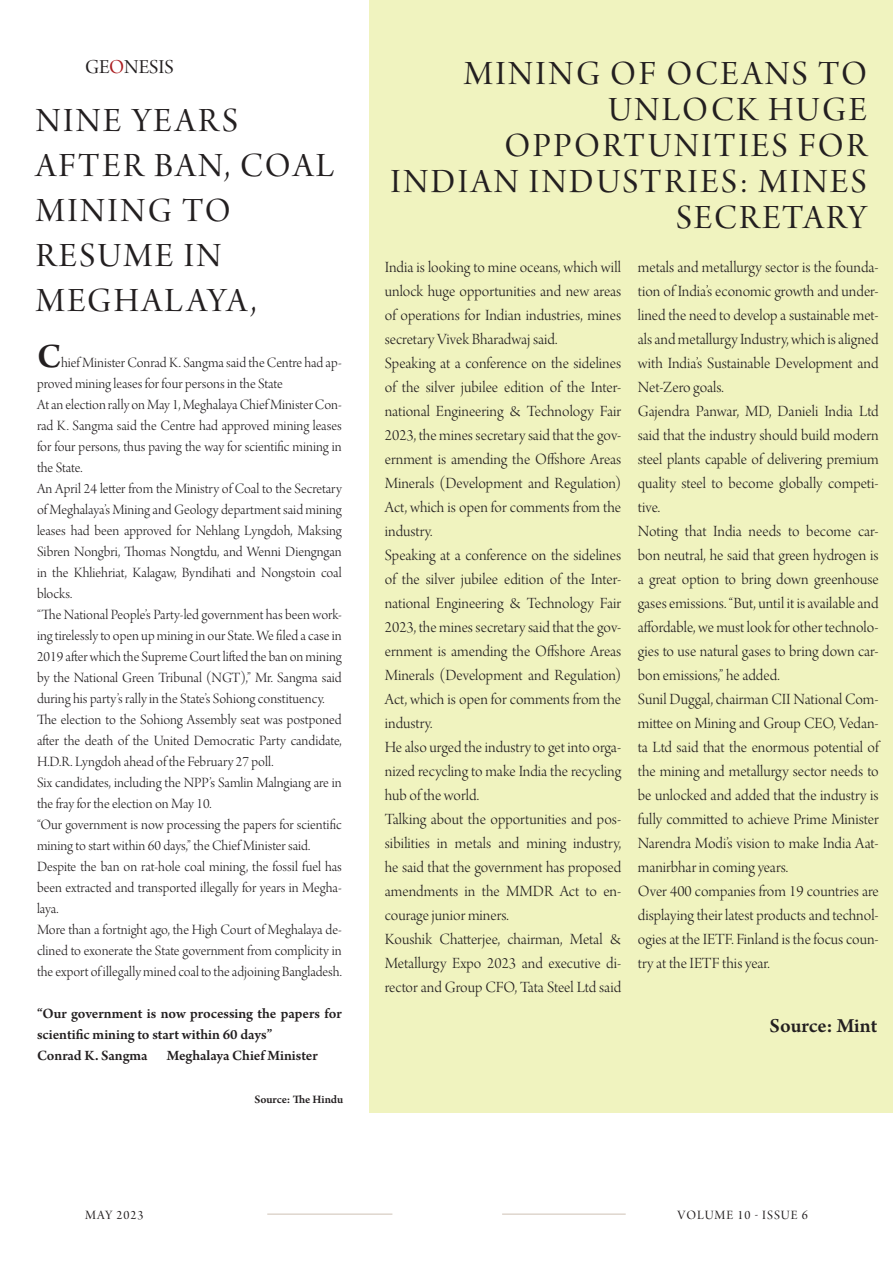
<style>
.page{position:relative;width:893px;height:1263px;background:#fff}
.page>*{position:absolute;margin:0;border:0;box-sizing:border-box;transform-origin:0 0}
.Title_39_pt{font:36px/45px "Arno Pro Display";letter-spacing:.07em;color:#231f20}
.Title_39_pt-2{font:36px "Arno Pro Display";letter-spacing:.05em;color:#231f20}
.t1{font:600 36px "Arno Pro";color:#231f20}
.t2{font:600 21px "Arno Pro";letter-spacing:-.005em;color:#231f20}
.t3{font:21px "Arno Pro Display";color:#231f20}
.t4{font:16.5px/24px "Arno Pro Light Display";color:#231f20;text-align:justify}
.t5{font:15px/21px "Arno Pro Light Display";color:#231f20;text-align:justify}
.t6{font:600 15px/21px "Arno Pro";letter-spacing:-.005em;color:#231f20}
.t7{font:13.5px "Arno Pro Display";letter-spacing:.07em;color:#231f20}
.t8{font:600 12px "Arno Pro";letter-spacing:-.005em;color:#231f20}
.s1{color:#ab1e21}
</style>
<div class="page">
<hr style="left:267px;top:1213px;width:125px;height:2px;background:#ded6cd">
<hr style="left:502px;top:1213px;width:124px;height:2px;background:#ded6cd">
<div style="left:370px;top:0;width:523px;height:1112px;background:#f0f3bf"></div>
<p class="t3" style="left:85px;top:55px;width:90px">GE<span class="s1">O</span>NESIS</p>
<p class="Title_39_pt" style="left:36px;top:100px;width:204px">NINE YEARS</p>
<p class="Title_39_pt" style="left:36px;top:145px;width:300px">AFTER BAN, COAL<br>MINING TO</p>
<p class="Title_39_pt" style="left:36px;top:235px;width:187px">RESUME IN</p>
<p class="Title_39_pt" style="left:36px;top:280px;width:222px">MEGHALAYA,</p>
<p class="t1" style="left:37px;top:335px;width:26px">C</p>
<p class="t5" style="left:37px;top:353px;width:306px;text-indent:24px">hief Minister Conrad K. Sangma said the Centre had ap&shy;proved mining leases for four persons in the State</p>
<p class="t5" style="left:37px;top:395px;width:306px">At an election rally on May 1, Meghalaya Chief Minister Con&shy;rad K. Sangma said the Centre had approved mining leases for four persons, thus paving the way for scientific mining in the State.</p>
<p class="t5" style="left:37px;top:479px;width:306px">An April 24 letter from the Ministry of Coal to the Secretary of Meghalaya’s Mining and Geology department said mining leases had been approved for Nehlang Lyngdoh, Maksing Sibren Nongbri, Thomas Nongtdu, and Wenni Diengngan in the Khliehriat, Kalagaw, Byndihati and Nongstoin coal blocks.</p>
<p class="t5" style="left:37px;top:605px;width:306px">“The National People’s Party-led government has been work&shy;ing tirelessly to open up mining in our State. We filed a case in 2019 after which the Supreme Court lifted the ban on mining by the National Green Tribunal (NGT),” Mr. Sangma said during his party’s rally in the State’s Sohiong constituency.</p>
<p class="t5" style="left:37px;top:710px;width:306px">The election to the Sohiong Assembly seat was postponed after the death of the United Democratic Party candidate, H.D.R. Lyngdoh ahead of the February 27 poll.</p>
<p class="t5" style="left:37px;top:773px;width:306px">Six candidates, including the NPP’s Samlin Malngiang are in the fray for the election on May 10.</p>
<p class="t5" style="left:37px;top:815px;width:306px">“Our government is now processing the papers for scientific mining to start within 60 days,” the Chief Minister said.</p>
<p class="t5" style="left:37px;top:857px;width:306px">Despite the ban on rat-hole coal mining, the fossil fuel has been extracted and transported illegally for years in Megha&shy;laya.</p>
<p class="t5" style="left:37px;top:920px;width:306px">More than a fortnight ago, the High Court of Meghalaya de&shy;clined to exonerate the State government from complicity in the export of illegally mined coal to the adjoining Bangladesh.</p>
<p class="t6" style="left:37px;top:1003px;width:306px">“Our government is now processing the papers for scientific mining to start within 60 days”</p>
<p class="t6" style="left:37px;top:1045px;width:112px">Conrad K. Sangma</p>
<p class="t6" style="left:167px;top:1045px;width:153px">Meghalaya Chief Minister</p>
<p class="t8" style="left:254px;top:1092px;width:90px">Source: The Hindu</p>
<p class="Title_39_pt" style="left:464px;top:58px;width:405px;line-height:36px;text-align:right">MINING OF OCEANS TO<br>UNLOCK HUGE</p>
<p class="Title_39_pt" style="left:504px;top:125px;width:364px">OPPORTUNITIES FOR</p>
<p class="Title_39_pt" style="left:391px;top:161px;width:478px">INDIAN INDUSTRIES: MINES</p>
<p class="Title_39_pt-2" style="left:676px;top:198px;width:192px">SECRETARY</p>
<p class="t4" style="left:385px;top:256px;width:238px">India is looking to mine oceans, which will unlock huge opportunities and new areas of operations for Indian industries, mines secretary Vivek Bharadwaj said.</p>
<p class="t4" style="left:385px;top:352px;width:238px">Speaking at a conference on the sidelines of the silver jubilee edition of the Inter&shy;national Engineering &amp; Technology Fair 2023, the mines secretary said that the gov&shy;ernment is amending the Offshore Areas Minerals (Development and Regulation)<br>Act, which is open for comments from the industry.</p>
<p class="t4" style="left:385px;top:544px;width:238px">Speaking at a conference on the sidelines of the silver jubilee edition of the Inter&shy;national Engineering &amp; Technology Fair 2023, the mines secretary said that the gov&shy;ernment is amending the Offshore Areas Minerals (Development and Regulation)<br>Act, which is open for comments from the industry.</p>
<p class="t4" style="left:385px;top:736px;width:238px">He also urged the industry to get into orga&shy;nized recycling to make India the recycling hub of the world.</p>
<p class="t4" style="left:385px;top:808px;width:238px">Talking about the opportunities and pos&shy;sibilities in metals and mining industry, he said that the government has proposed amendments in the MMDR Act to en&shy;courage junior miners.</p>
<p class="t4" style="left:385px;top:928px;width:238px">Koushik Chatterjee, chairman, Metal &amp; Metallurgy Expo 2023 and executive di&shy;rector and Group CFO, Tata Steel Ltd said</p>
<p class="t4" style="left:638px;top:256px;width:242px">metals and metallurgy sector is the founda&shy;tion of India’s economic growth and under&shy;lined the need to develop a sustainable met&shy;als and metallurgy Industry, which is aligned with India’s Sustainable Development and Net-Zero goals.</p>
<p class="t4" style="left:638px;top:400px;width:242px">Gajendra Panwar, MD, Danieli India Ltd said that the industry should build modern steel plants capable of delivering premium quality steel to become globally competi&shy;tive.</p>
<p class="t4" style="left:638px;top:520px;width:242px">Noting that India needs to become car&shy;bon neutral, he said that green hydrogen is a great option to bring down greenhouse gases emissions. “But, until it is available and affordable, we must look for other technolo&shy;gies to use natural gases to bring down car&shy;bon emissions,” he added.</p>
<p class="t4" style="left:638px;top:688px;width:242px">Sunil Duggal, chairman CII National Com&shy;mittee on Mining and Group CEO, Vedan&shy;ta Ltd said that the enormous potential of the mining and metallurgy sector needs to be unlocked and added that the industry is fully committed to achieve Prime Minister Narendra Modi’s vision to make India Aat&shy;manirbhar in coming years.</p>
<p class="t4" style="left:638px;top:880px;width:242px">Over 400 companies from 19 countries are displaying their latest products and technol&shy;ogies at the IETF. Finland is the focus coun&shy;try at the IETF this year.</p>
<p class="t2" style="left:770px;top:1013px;width:109px">Source: Mint</p>
<p class="t7" style="left:85px;top:1207px;width:60px">MAY 2023</p>
<p class="t7" style="left:678px;top:1207px;width:132px">VOLUME 10 - ISSUE 6</p>
</div>
